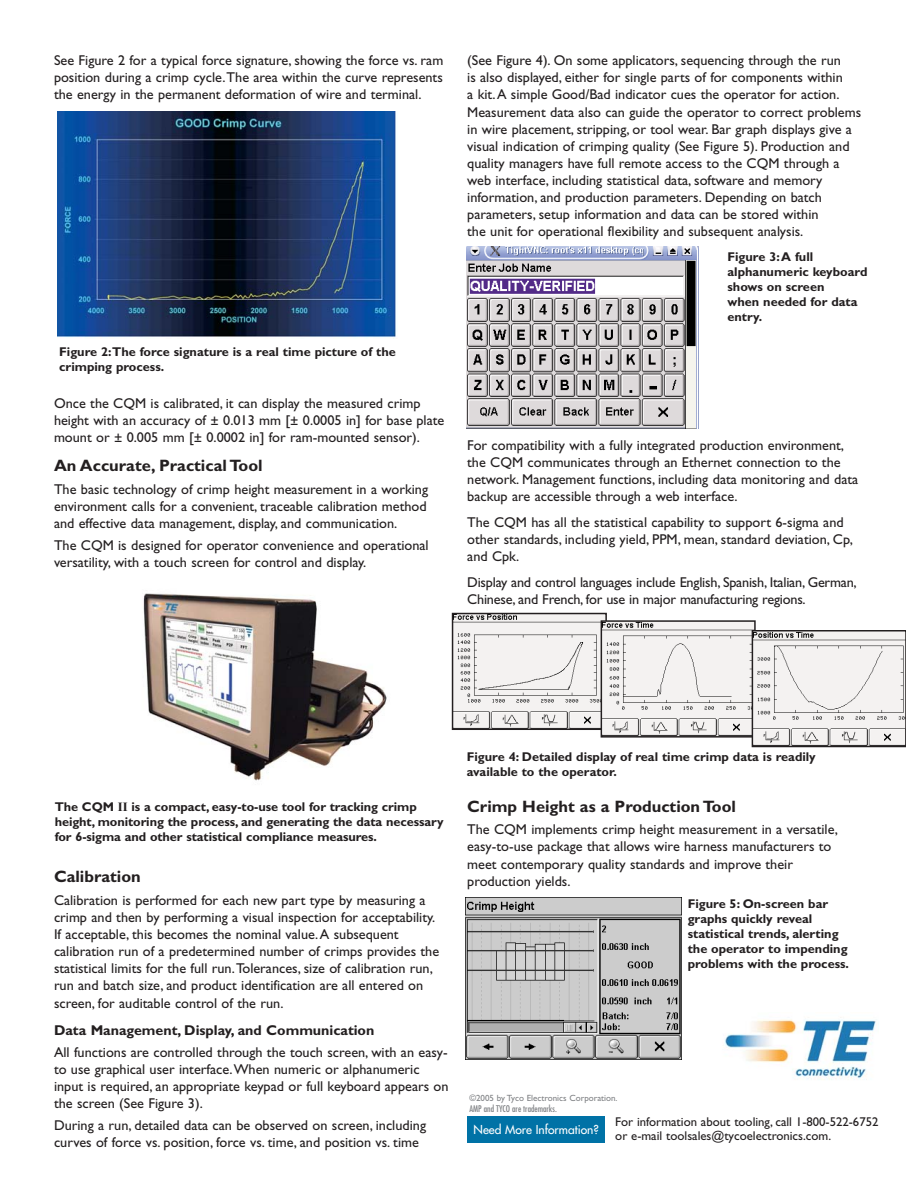
<style>
.page{position:relative;width:918px;height:1188px;background:#fff}
.page>*{position:absolute;margin:0;border:0;box-sizing:border-box;transform-origin:0 0}
.t1{font:700 16.5px "Gill Sans";color:#231f20}
.t2{font:14.25px/17.1px "Gill Sans";color:#231f20}
.t3{font:700 14.25px "Gill Sans";color:#231f20}
.t4{font:700 12.75px/15px "Gill Sans";color:#231f20}
.t5{font:12.75px/13.5px "Gill Sans";color:#231f20}
.t6{font:12px "Futura";color:#fff}
.t7{font:9px "Gill Sans";color:#808285}
.t8{font:condensed 9px "Futura";color:#808285}
.s1{font-family:"Times New Roman"}
</style>
<div class="page">
<img style="left:57px;top:111px;width:339px;height:227px">
<img style="left:143px;top:593px;width:244px;height:188px">
<img style="left:466px;top:247px;width:232px;height:182px">
<img style="left:455px;top:616px;width:149px;height:111px">
<div style="left:452px;top:613px;width:155px;height:117px;border:2px solid #231f20"></div>
<img style="left:604px;top:623px;width:149px;height:112px">
<div style="left:601px;top:620px;width:155px;height:118px;border:2px solid #231f20"></div>
<img style="left:755px;top:633px;width:148px;height:111px">
<div style="left:752px;top:630px;width:154px;height:117px;border:2px solid #231f20"></div>
<img style="left:466px;top:898px;width:216px;height:162px">
<div style="left:468px;top:1116px;width:137px;height:27px;background:#0072a6"></div>
<img style="left:724px;top:1017px;width:152px;height:63px">
<p class="t2" style="left:54px;top:53px;width:391px;text-align:justify">See Figure 2 for a typical force signature, showing the force vs. ram position during a crimp cycle. The area within the curve represents the energy in the permanent deformation of wire and terminal.</p>
<p class="t4" style="left:59px;top:345px;width:338px">Figure 2:The force signature is a real time picture of the crimping process.</p>
<p class="t2" style="left:54px;top:396px;width:392px">Once the CQM is calibrated, it can display the measured crimp height with an accuracy of ± 0.013 mm [± 0.0005 in] for base plate mount or ± 0.005 mm [± 0.0002 in] for ram-mounted sensor).</p>
<p class="t1" style="left:54px;top:460px;width:210px">An Accurate, Practical Tool</p>
<p class="t2" style="left:54px;top:482px;width:376px;text-align:justify">The basic technology of crimp height measurement in a working environment calls for a convenient, traceable calibration method and effective data management, display, and communication.</p>
<p class="t2" style="left:54px;top:538px;width:376px">The CQM is designed for operator convenience and operational versatility, with a touch screen for control and display.</p>
<p class="t2" style="left:467px;top:53px;width:395px">(See Figure 4). On some applicators, sequencing through the run<br>is also displayed, either for single parts of for components within<br>a kit. A simple Good/Bad indicator cues the operator for action.<br>Measurement data also can guide the operator to correct problems in wire placement, stripping, or tool wear. Bar graph displays give a visual indication of crimping quality (See Figure 5). Production and quality managers have full remote access to the CQM through a web interface, including statistical data, software and memory information, and production parameters. Depending on batch parameters, setup information and data can be stored within<br>the unit for operational flexibility and subsequent analysis.</p>
<p class="t4" style="left:727px;top:250px;width:142px">Figure 3: A full alphanumeric keyboard shows on screen<br>when needed for data entry.</p>
<p class="t2" style="left:467px;top:438px;width:393px">For compatibility with a fully integrated production environment, the CQM communicates through an Ethernet connection to the network. Management functions, including data monitoring and data backup are accessible through a web interface.</p>
<p class="t2" style="left:467px;top:515px;width:387px">The CQM has all the statistical capability to support 6-sigma and other standards, including yield, PPM, mean, standard deviation, Cp, and Cpk.</p>
<p class="t2" style="left:467px;top:575px;width:391px">Display and control languages include English, Spanish, Italian, German,<br>Chinese, and French, for use in major manufacturing regions.</p>
<p class="t4" style="left:55px;top:801px;width:390px">The CQM <span class="s1">II</span> is a compact, easy-to-use tool for tracking crimp height, monitoring the process, and generating the data necessary for 6-sigma and other statistical compliance measures.</p>
<p class="t1" style="left:54px;top:871px;width:88px">Calibration</p>
<p class="t2" style="left:54px;top:893px;width:387px">Calibration is performed for each new part type by measuring a crimp and then by performing a visual inspection for acceptability.<br>If acceptable, this becomes the nominal value. A subsequent calibration run of a predetermined number of crimps provides the statistical limits for the full run. Tolerances, size of calibration run, run and batch size, and product identification are all entered on screen, for auditable control of the run.</p>
<p class="t3" style="left:54px;top:1026px;width:322px">Data Management, Display, and Communication</p>
<p class="t2" style="left:54px;top:1045px;width:396px">All functions are controlled through the touch screen, with an easy&shy;to use graphical user interface. When numeric or alphanumeric input is required, an appropriate keypad or full keyboard appears on the screen (See Figure 3).</p>
<p class="t2" style="left:54px;top:1118px;width:374px">During a run, detailed data can be observed on screen, including curves of force vs. position, force vs. time, and position vs. time</p>
<p class="t4" style="left:467px;top:751px;width:350px">Figure 4: Detailed display of real time crimp data is readily available to the operator.</p>
<p class="t1" style="left:467px;top:801px;width:270px">Crimp Height as a Production Tool</p>
<p class="t2" style="left:467px;top:823px;width:372px">The CQM implements crimp height measurement in a versatile, easy-to-use package that allows wire harness manufacturers to meet contemporary quality standards and improve their production yields.</p>
<p class="t7" style="left:469px;top:1095px;width:150px">©2005 by Tyco Electronics Corporation.</p>
<p class="t8" style="left:469px;top:1105px;width:89px">AMP and TYCO are trademarks.</p>
<p class="t4" style="left:688px;top:898px;width:163px">Figure 5: On-screen bar graphs quickly reveal statistical trends, alerting the operator to impending problems with the process.</p>
<p class="t6" style="left:474px;top:1123px;width:127px">Need More Information?</p>
<p class="t5" style="left:615px;top:1117px;width:265px">For information about tooling, call 1-800-522-6752 or e-mail toolsales@tycoelectronics.com.</p>
</div>
